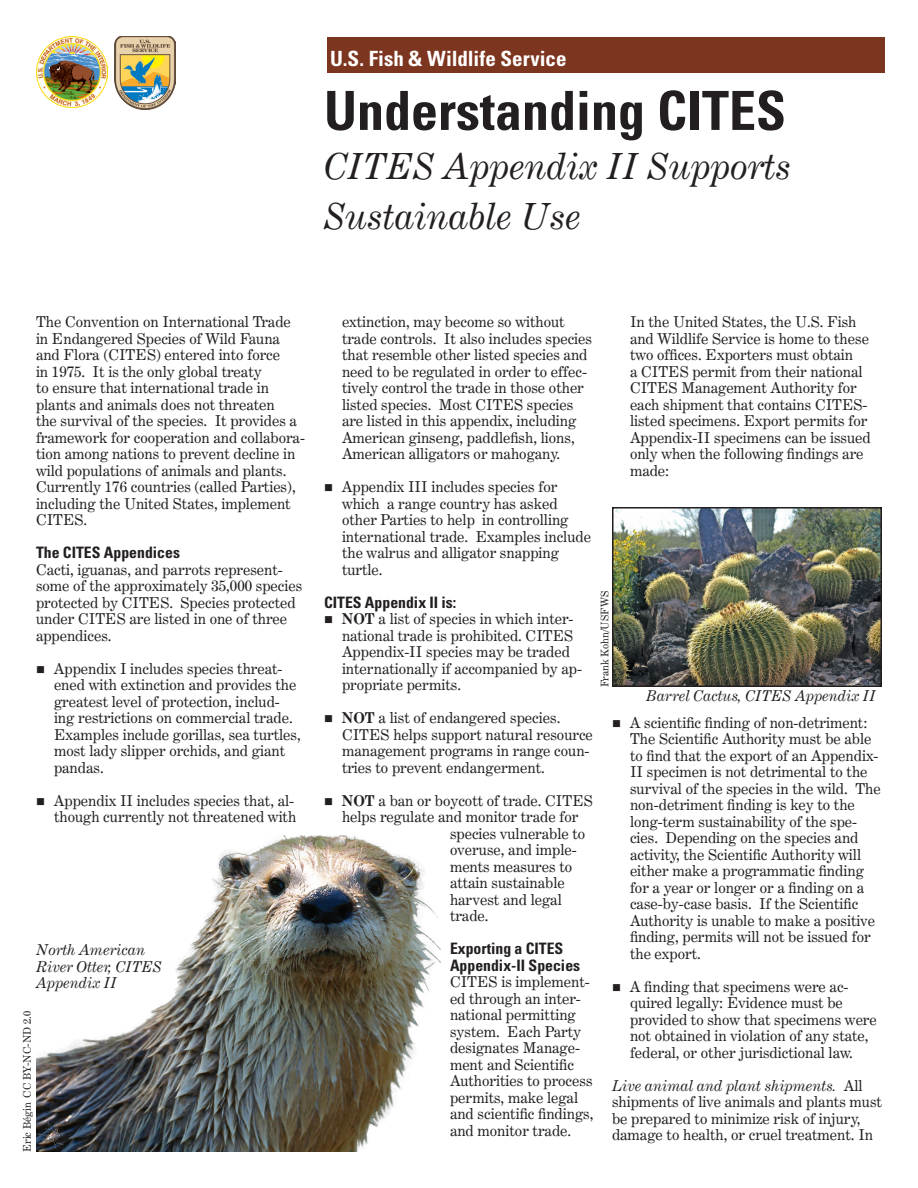
<style>
.page{position:relative;width:918px;height:1188px;background:#fff}
.page>*{position:absolute;margin:0;border:0;box-sizing:border-box;transform-origin:0 0}
.t1{font:700 condensed 54px "Univers";color:#231f20}
.t2{font:italic 36px/49.5px "Century Expanded BT";color:#231f20}
.t3{font:700 condensed 21px "Univers";color:#fff}
.t4{font:700 condensed 15.75px/16.5px "Univers";color:#231f20}
.t5{font:15px/16.5px "Century Expanded BT";color:#231f20}
.t6{font:italic 15px/16.5px "Century Expanded BT";color:#231f20}
.t7{font:10.5px "Century Expanded BT";color:#231f20}
.s1{font-weight:700}
.s2{font-style:italic}
</style>
<div class="page">
<div style="left:327px;top:37px;width:558px;height:36px;background:#7c351e"></div>
<img style="left:36px;top:36px;width:72px;height:72px">
<img style="left:114px;top:36px;width:61px;height:73px">
<img style="left:615px;top:510px;width:264px;height:174px">
<div style="left:612px;top:507px;width:270px;height:180px;border:2px solid #231f20"></div>
<img style="left:36px;top:835px;width:405px;height:316px">
<h3 class="t3" style="left:330px;top:46px;width:238px">U.S. Fish &amp; Wildlife Service</h3>
<h1 class="t1" style="left:324px;top:78px;width:464px">Understanding CITES</h1>
<h2 class="t2" style="left:324px;top:141px;width:468px">CITES Appendix II Supports<br>Sustainable Use</h2>
<p class="t5" style="left:36px;top:313px;width:270px">The Convention on International Trade in Endangered Species of Wild Fauna and Flora (CITES) entered into force<br>in 1975. It is the only global treaty<br>to ensure that international trade in plants and animals does not threaten<br>the survival of the species. It provides a framework for cooperation and collabora&shy;tion among nations to prevent decline in wild populations of animals and plants.<br>Currently 176 countries (called Parties), including the United States, implement CITES.</p>
<p class="t4" style="left:36px;top:544px;width:146px">The CITES Appendices</p>
<p class="t5" style="left:36px;top:561px;width:268px">Cacti, iguanas, and parrots represent&shy;some of the approximately 35,000 species protected by CITES. Species protected under CITES are listed in one of three appendices.</p>
<p class="t5" style="left:54px;top:660px;width:248px;text-indent:-18px">■ Appendix I includes species threat&shy;ened with extinction and provides the greatest level of protection, includ&shy;ing restrictions on commercial trade.<br>Examples include gorillas, sea turtles, most lady slipper orchids, and giant pandas.</p>
<p class="t5" style="left:36px;top:792px;width:262px;text-align:right">■ Appendix II includes species that, al&shy;though currently not threatened with</p>
<p class="t6" style="left:36px;top:941px;width:127px">North American<br>River Otter, CITES<br>Appendix II</p>
<p class="t7" style="left:21px;top:1152px;width:142px;rotate:-90deg">Eric Bégin CC BY-NC-ND 2.0</p>
<p class="t5" style="left:630px;top:313px;width:242px">In the United States, the U.S. Fish and Wildlife Service is home to these two offices. Exporters must obtain<br>a CITES permit from their national<br>CITES Management Authority for each shipment that contains CITES&shy;listed specimens. Export permits for<br>Appendix-II specimens can be issued only when the following findings are made:</p>
<p class="t5" style="left:342px;top:313px;width:252px">extinction, may become so without trade controls. It also includes species that resemble other listed species and need to be regulated in order to effec&shy;tively control the trade in those other listed species. Most CITES species are listed in this appendix, including American ginseng, paddlefish, lions, American alligators or mahogany.</p>
<p class="t5" style="left:342px;top:478px;width:250px;text-indent:-18px">■ Appendix III includes species for which a range country has asked other Parties to help in controlling international trade. Examples include the walrus and alligator snapping turtle.</p>
<p class="t4" style="left:324px;top:594px;width:134px">CITES Appendix II is:</p>
<p class="t5" style="left:342px;top:610px;width:242px;text-indent:-18px">■ <span class="s1">NOT</span> a list of species in which inter&shy;national trade is prohibited. CITES Appendix-II species may be traded internationally if accompanied by ap&shy;propriate permits.</p>
<p class="t5" style="left:342px;top:709px;width:252px;text-indent:-18px">■ <span class="s1">NOT</span> a list of endangered species.<br>CITES helps support natural resource management programs in range coun&shy;tries to prevent endangerment.</p>
<p class="t5" style="left:324px;top:792px;width:270px">■ <span class="s1">NOT</span> a ban or boycott of trade. CITES</p>
<p class="t5" style="left:342px;top:808px;width:238px">helps regulate and monitor trade for</p>
<p class="t5" style="left:450px;top:825px;width:137px">species vulnerable to</p>
<p class="t5" style="left:450px;top:841px;width:128px">overuse, and imple-</p>
<p class="t5" style="left:450px;top:858px;width:124px">ments measures to</p>
<p class="t5" style="left:450px;top:874px;width:116px">attain sustainable</p>
<p class="t5" style="left:450px;top:891px;width:113px">harvest and legal</p>
<p class="t5" style="left:450px;top:907px;width:40px">trade.</p>
<p class="t4" style="left:450px;top:940px;width:132px">Exporting a CITES<br>Appendix-II Species</p>
<p class="t5" style="left:450px;top:973px;width:145px">CITES is implement&shy;ed through an inter&shy;national permitting system. Each Party designates Manage&shy;ment and Scientific<br>Authorities to process permits, make legal and scientific findings, and monitor trade.</p>
<p class="t7" style="left:598px;top:687px;width:98px;rotate:-90deg">Frank Kohn/USFWS</p>
<p class="t6" style="left:646px;top:687px;width:231px">Barrel Cactus, CITES Appendix II</p>
<p class="t5" style="left:630px;top:714px;width:252px;text-indent:-18px">■ A scientific finding of non-detriment:<br>The Scientific Authority must be able to find that the export of an Appendix-II specimen is not detrimental to the survival of the species in the wild. The non-detriment finding is key to the long-term sustainability of the spe&shy;cies. Depending on the species and activity, the Scientific Authority will either make a programmatic finding for a year or longer or a finding on a case-by-case basis. If the Scientific Authority is unable to make a positive finding, permits will not be issued for the export.</p>
<p class="t5" style="left:630px;top:978px;width:248px;text-indent:-18px">■ A finding that specimens were ac&shy;quired legally: Evidence must be provided to show that specimens were not obtained in violation of any state, federal, or other jurisdictional law.</p>
<p class="t5" style="left:612px;top:1077px;width:272px"><span class="s2">Live animal and plant shipments.</span> All shipments of live animals and plants must be prepared to minimize risk of injury, damage to health, or cruel treatment. In</p>
</div>
